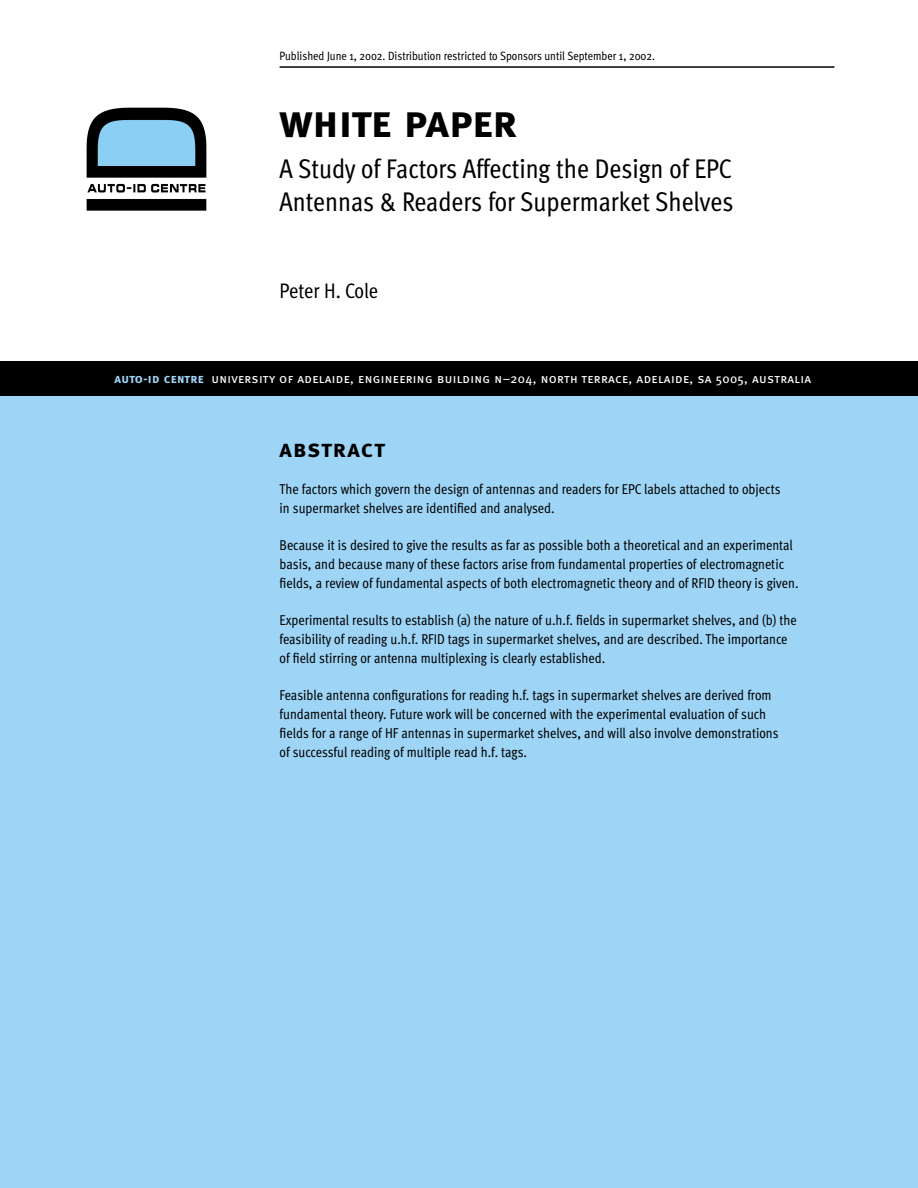
<style>
.page{position:relative;width:918px;height:1188px;background:#fff}
.page>*{position:absolute;margin:0;border:0;box-sizing:border-box;transform-origin:0 0}
.t1{font:45px "Meta Bold Caps";letter-spacing:-.005em;color:#000}
.t2{font:27px/33px "Meta Cond";color:#000}
.t3{font:24px "Meta Bold Caps";letter-spacing:.045em;color:#000}
.t4{font:21px "Meta Cond";color:#000}
.t5{font:14.25px/18.8px "Meta Cond";color:#000}
.t6{font:12.9px "Meta Book Caps";letter-spacing:.03em;color:#fff}
.t7{font:12px "Meta Cond";color:#000}
.s1{font-family:"Meta Bold Caps";color:#9ed5f6}
</style>
<div class="page">
<div style="left:0;top:392px;width:918px;height:796px;background:#9ed5f6"></div>
<hr style="left:280px;top:66px;width:554px;height:2px;background:#000">
<div style="left:0;top:361px;width:918px;height:34px;background:#000"></div>
<img style="left:86px;top:107px;width:121px;height:104px">
<p class="t7" style="left:280px;top:51px;width:377px">Published June 1, 2002. Distribution restricted to Sponsors until September 1, 2002.</p>
<h1 class="t1" style="left:280px;top:96px;width:239px">white paper</h1>
<h2 class="t2" style="left:280px;top:154px;width:455px">A Study of Factors Affecting the Design of EPC<br>Antennas &amp; Readers for Supermarket Shelves</h2>
<h3 class="t4" style="left:280px;top:283px;width:100px">Peter H. Cole</h3>
<p class="t6" style="left:115px;top:371px;width:698px"><span class="s1">auto-id centre</span> university of adelaide, engineering building n–204, north terrace, adelaide, sa 5005, australia</p>
<h3 class="t3" style="left:280px;top:434px;width:107px">abstract</h3>
<p class="t5" style="left:280px;top:481px;width:503px">The factors which govern the design of antennas and readers for EPC labels attached to objects in supermarket shelves are identified and analysed.</p>
<p class="t5" style="left:280px;top:537px;width:520px">Because it is desired to give the results as far as possible both a theoretical and an experimental basis, and because many of these factors arise from fundamental properties of electromagnetic fields, a review of fundamental aspects of both electromagnetic theory and of RFID theory is given.</p>
<p class="t5" style="left:280px;top:612px;width:519px">Experimental results to establish (a) the nature of u.h.f. fields in supermarket shelves, and (b) the feasibility of reading u.h.f. RFID tags in supermarket shelves, and are described. The importance of field stirring or antenna multiplexing is clearly established.</p>
<p class="t5" style="left:280px;top:687px;width:500px">Feasible antenna configurations for reading h.f. tags in supermarket shelves are derived from fundamental theory. Future work will be concerned with the experimental evaluation of such fields for a range of HF antennas in supermarket shelves, and will also involve demonstrations of successful reading of multiple read h.f. tags.</p>
</div>
